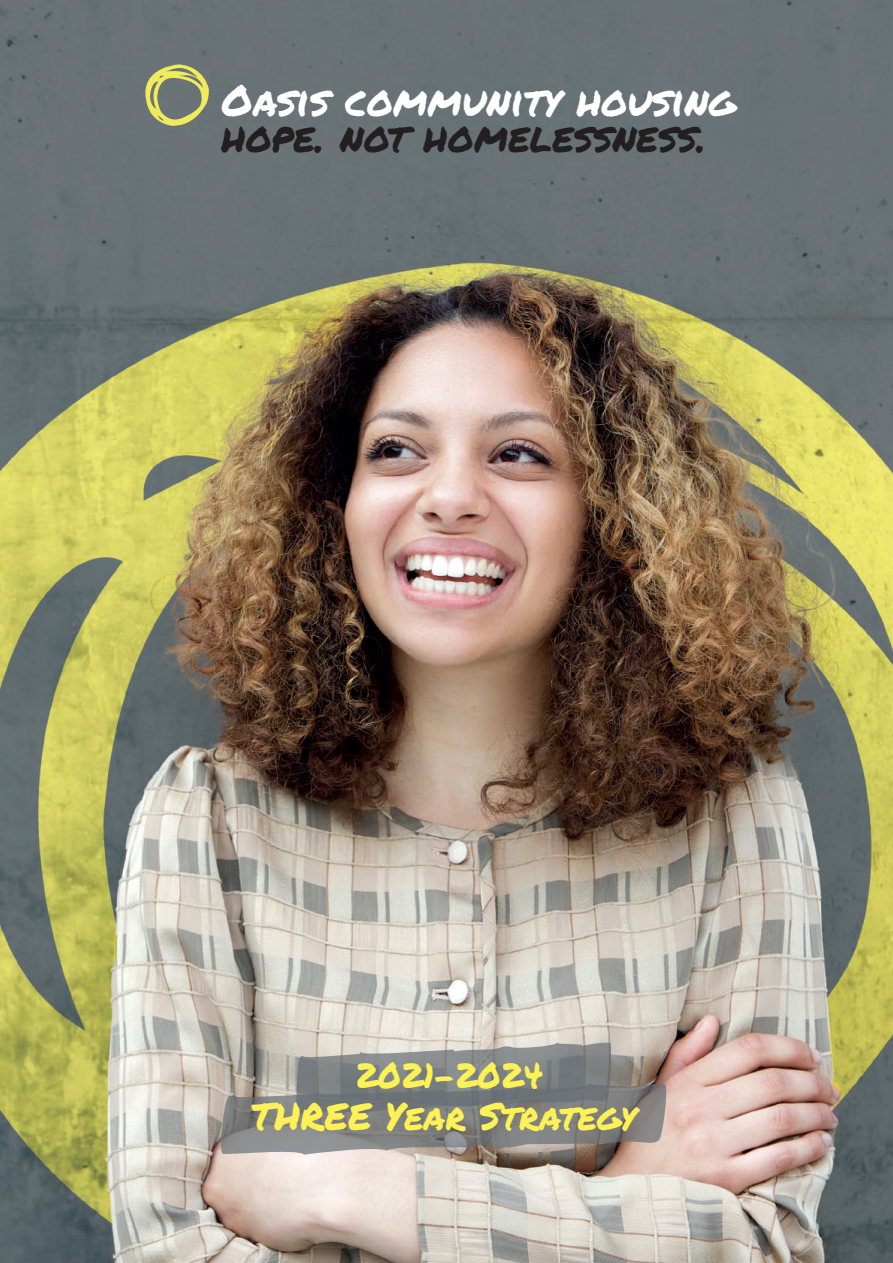
<style>
.page{position:relative;width:893px;height:1263px;background:#fff}
.page>*{position:absolute;margin:0;border:0;box-sizing:border-box;transform-origin:0 0}
.t1{font:42.15px "Permanent Marker";color:#fff}
.t2{font:41.85px "Permanent Marker";color:#231f20}
.t3{font:37.5px "Permanent Marker";color:#fcf256}
.t4{font:34.2px "Permanent Marker";color:#fcf256}
</style>
<div class="page">
<img style="left:0;top:0;width:893px;height:1263px">
<svg style="left:220px;top:1041px;width:448px;height:114px"></svg>
<svg style="left:144px;top:64px;width:65px;height:62px"></svg>
<p class="t1" style="left:222px;top:69px;width:516px">Oasis community housing</p>
<p class="t2" style="left:222px;top:106px;width:486px">hope. not homelessness.</p>
<p class="t4" style="left:356px;top:1050px;width:189px">2021-2024</p>
<p class="t3" style="left:252px;top:1089px;width:386px">THREE Year Strategy</p>
</div>
